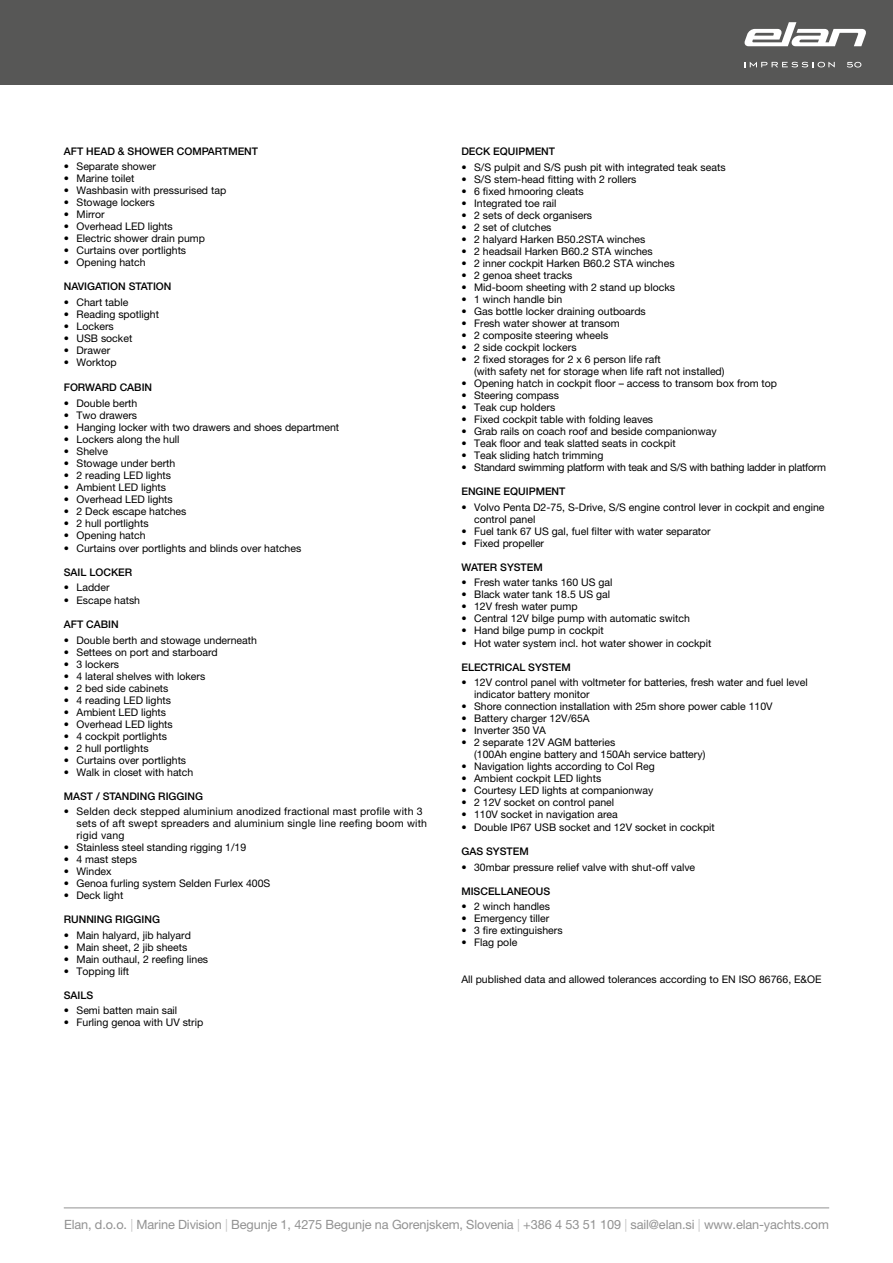
<style>
.page{position:relative;width:893px;height:1263px;background:#fff}
.page>*{position:absolute;margin:0;border:0;box-sizing:border-box;transform-origin:0 0}
.t1{font:12.75px "Helvetica Neue LT Pro";letter-spacing:-.01em;color:#929292}
.t2{font:10.5px/12px "Helvetica Neue LT Pro";color:#000}
.t3{font:500 10.5px "Helvetica Neue LT Pro";color:#000}
.t4{font:10.5px/12px "Helvetica Neue LT Pro";letter-spacing:.02em;color:#000}
.t5{font:10.5px "Helvetica Neue LT Pro";letter-spacing:-.02em;color:#000}
.s1{color:#c6c6c6}
</style>
<div class="page">
<hr style="left:64px;top:1207px;width:765px;height:1px;background:#929292">
<div style="left:0;top:0;width:893px;height:85px;background:#575756"></div>
<svg style="left:744px;top:22px;width:122px;height:24px"></svg>
<svg style="left:744px;top:62px;width:91px;height:5px"></svg>
<svg style="left:847px;top:62px;width:14px;height:6px"></svg>
<p class="t3" style="left:64px;top:145px;width:196px">AFT HEAD &amp; SHOWER COMPARTMENT</p>
<p class="t2" style="left:64px;top:161px;width:94px">• Separate shower</p>
<p class="t2" style="left:64px;top:173px;width:72px">• Marine toilet</p>
<p class="t2" style="left:64px;top:185px;width:164px">• Washbasin with pressurised tap</p>
<p class="t2" style="left:64px;top:197px;width:92px">• Stowage lockers</p>
<p class="t2" style="left:64px;top:209px;width:42px">• Mirror</p>
<p class="t2" style="left:64px;top:221px;width:111px">• Overhead LED lights</p>
<p class="t2" style="left:64px;top:233px;width:143px">• Electric shower drain pump</p>
<p class="t2" style="left:64px;top:245px;width:124px">• Curtains over portlights</p>
<p class="t2" style="left:64px;top:257px;width:83px">• Opening hatch</p>
<p class="t3" style="left:64px;top:280px;width:109px">NAVIGATION STATION</p>
<p class="t2" style="left:64px;top:296px;width:66px">• Chart table</p>
<p class="t2" style="left:64px;top:308px;width:97px">• Reading spotlight</p>
<p class="t2" style="left:64px;top:320px;width:52px">• Lockers</p>
<p class="t2" style="left:64px;top:332px;width:70px">• USB socket</p>
<p class="t2" style="left:64px;top:344px;width:48px">• Drawer</p>
<p class="t2" style="left:64px;top:356px;width:55px">• Worktop</p>
<p class="t3" style="left:64px;top:381px;width:90px">FORWARD CABIN</p>
<p class="t2" style="left:64px;top:397px;width:75px">• Double berth</p>
<p class="t2" style="left:64px;top:409px;width:75px">• Two drawers</p>
<p class="t2" style="left:64px;top:421px;width:277px">• Hanging locker with two drawers and shoes department</p>
<p class="t2" style="left:64px;top:433px;width:117px">• Lockers along the hull</p>
<p class="t2" style="left:64px;top:445px;width:46px">• Shelve</p>
<p class="t2" style="left:64px;top:457px;width:113px">• Stowage under berth</p>
<p class="t2" style="left:64px;top:469px;width:109px">• 2 reading LED lights</p>
<p class="t2" style="left:64px;top:481px;width:104px">• Ambient LED lights</p>
<p class="t2" style="left:64px;top:493px;width:111px">• Overhead LED lights</p>
<p class="t2" style="left:64px;top:505px;width:124px">• 2 Deck escape hatches</p>
<p class="t2" style="left:64px;top:517px;width:86px">• 2 hull portlights</p>
<p class="t2" style="left:64px;top:529px;width:83px">• Opening hatch</p>
<p class="t2" style="left:64px;top:542px;width:239px">• Curtains over portlights and blinds over hatches</p>
<p class="t3" style="left:64px;top:566px;width:70px">SAIL LOCKER</p>
<p class="t2" style="left:64px;top:581px;width:47px">• Ladder</p>
<p class="t2" style="left:64px;top:594px;width:78px">• Escape hatsh</p>
<p class="t3" style="left:64px;top:618px;width:56px">AFT CABIN</p>
<p class="t2" style="left:64px;top:634px;width:195px">• Double berth and stowage underneath</p>
<p class="t2" style="left:64px;top:646px;width:155px">• Settees on port and starboard</p>
<p class="t2" style="left:64px;top:658px;width:57px">• 3 lockers</p>
<p class="t2" style="left:64px;top:670px;width:143px">• 4 lateral shelves with lokers</p>
<p class="t2" style="left:64px;top:682px;width:106px">• 2 bed side cabinets</p>
<p class="t2" style="left:64px;top:694px;width:109px">• 4 reading LED lights</p>
<p class="t2" style="left:64px;top:706px;width:104px">• Ambient LED lights</p>
<p class="t2" style="left:64px;top:718px;width:111px">• Overhead LED lights</p>
<p class="t2" style="left:64px;top:730px;width:105px">• 4 cockpit portlights</p>
<p class="t2" style="left:64px;top:742px;width:86px">• 2 hull portlights</p>
<p class="t2" style="left:64px;top:754px;width:124px">• Curtains over portlights</p>
<p class="t2" style="left:64px;top:766px;width:131px">• Walk in closet with hatch</p>
<p class="t3" style="left:64px;top:790px;width:141px">MAST / STANDING RIGGING</p>
<p class="t4" style="left:77px;top:805px;width:352px;text-indent:-13px">• Selden deck stepped aluminium anodized fractional mast profile with 3 sets of aft swept spreaders and aluminium single line reefing boom with rigid vang</p>
<p class="t2" style="left:64px;top:841px;width:184px">• Stainless steel standing rigging 1/19</p>
<p class="t2" style="left:64px;top:853px;width:75px">• 4 mast steps</p>
<p class="t2" style="left:64px;top:865px;width:49px">• Windex</p>
<p class="t2" style="left:64px;top:877px;width:208px">• Genoa furling system Selden Furlex 400S</p>
<p class="t2" style="left:64px;top:889px;width:61px">• Deck light</p>
<p class="t3" style="left:64px;top:913px;width:98px">RUNNING RIGGING</p>
<p class="t2" style="left:64px;top:929px;width:129px">• Main halyard, jib halyard</p>
<p class="t2" style="left:64px;top:941px;width:125px">• Main sheet, 2 jib sheets</p>
<p class="t2" style="left:64px;top:953px;width:146px">• Main outhaul, 2 reefing lines</p>
<p class="t2" style="left:64px;top:965px;width:67px">• Topping lift</p>
<p class="t3" style="left:64px;top:989px;width:31px">SAILS</p>
<p class="t2" style="left:64px;top:1004px;width:115px">• Semi batten main sail</p>
<p class="t2" style="left:64px;top:1016px;width:141px">• Furling genoa with UV strip</p>
<p class="t3" style="left:461px;top:145px;width:95px">DECK EQUIPMENT</p>
<p class="t2" style="left:461px;top:161px;width:266px">• S/S pulpit and S/S push pit with integrated teak seats</p>
<p class="t2" style="left:461px;top:173px;width:177px">• S/S stem-head fitting with 2 rollers</p>
<p class="t2" style="left:461px;top:185px;width:124px">• 6 fixed hmooring cleats</p>
<p class="t2" style="left:461px;top:197px;width:97px">• Integrated toe rail</p>
<p class="t2" style="left:461px;top:209px;width:132px">• 2 sets of deck organisers</p>
<p class="t2" style="left:461px;top:221px;width:92px">• 2 set of clutches</p>
<p class="t2" style="left:461px;top:233px;width:186px">• 2 halyard Harken B50.2STA winches</p>
<p class="t2" style="left:461px;top:245px;width:193px">• 2 headsail Harken B60.2 STA winches</p>
<p class="t2" style="left:461px;top:257px;width:215px">• 2 inner cockpit Harken B60.2 STA winches</p>
<p class="t2" style="left:461px;top:269px;width:112px">• 2 genoa sheet tracks</p>
<p class="t2" style="left:461px;top:281px;width:215px">• Mid-boom sheeting with 2 stand up blocks</p>
<p class="t2" style="left:461px;top:293px;width:102px">• 1 winch handle bin</p>
<p class="t2" style="left:461px;top:305px;width:186px">• Gas bottle locker draining outboards</p>
<p class="t2" style="left:461px;top:317px;width:160px">• Fresh water shower at transom</p>
<p class="t2" style="left:461px;top:329px;width:148px">• 2 composite steering wheels</p>
<p class="t2" style="left:461px;top:341px;width:117px">• 2 side cockpit lockers</p>
<p class="t2" style="left:474px;top:353px;width:252px;text-indent:-13px">• 2 fixed storages for 2 x 6 person life raft<br>(with safety net for storage when life raft not installed)</p>
<p class="t2" style="left:461px;top:377px;width:317px">• Opening hatch in cockpit floor – access to transom box from top</p>
<p class="t2" style="left:461px;top:389px;width:99px">• Steering compass</p>
<p class="t2" style="left:461px;top:401px;width:95px">• Teak cup holders</p>
<p class="t2" style="left:461px;top:413px;width:193px">• Fixed cockpit table with folding leaves</p>
<p class="t2" style="left:461px;top:425px;width:257px">• Grab rails on coach roof and beside companionway</p>
<p class="t2" style="left:461px;top:437px;width:216px">• Teak floor and teak slatted seats in cockpit</p>
<p class="t2" style="left:461px;top:449px;width:144px">• Teak sliding hatch trimming</p>
<p class="t5" style="left:461px;top:461px;width:366px">• Standard swimming platform with teak and S/S with bathing ladder in platform</p>
<p class="t3" style="left:461px;top:485px;width:106px">ENGINE EQUIPMENT</p>
<p class="t2" style="left:474px;top:501px;width:352px;text-indent:-13px">• Volvo Penta D2-75, S-Drive, S/S engine control lever in cockpit and engine control panel</p>
<p class="t2" style="left:461px;top:525px;width:251px">• Fuel tank 67 US gal, fuel filter with water separator</p>
<p class="t2" style="left:461px;top:537px;width:84px">• Fixed propeller</p>
<p class="t3" style="left:461px;top:561px;width:83px">WATER SYSTEM</p>
<p class="t2" style="left:461px;top:576px;width:153px">• Fresh water tanks 160 US gal</p>
<p class="t2" style="left:461px;top:588px;width:150px">• Black water tank 18.5 US gal</p>
<p class="t2" style="left:461px;top:600px;width:118px">• 12V fresh water pump</p>
<p class="t2" style="left:461px;top:612px;width:230px">• Central 12V bilge pump with automatic switch</p>
<p class="t2" style="left:461px;top:624px;width:144px">• Hand bilge pump in cockpit</p>
<p class="t2" style="left:461px;top:637px;width:251px">• Hot water system incl. hot water shower in cockpit</p>
<p class="t3" style="left:461px;top:661px;width:111px">ELECTRICAL SYSTEM</p>
<p class="t2" style="left:474px;top:676px;width:335px;text-indent:-13px">• 12V control panel with voltmeter for batteries, fresh water and fuel level indicator battery monitor</p>
<p class="t2" style="left:461px;top:700px;width:313px">• Shore connection installation with 25m shore power cable 110V</p>
<p class="t2" style="left:461px;top:712px;width:130px">• Battery charger 12V/65A</p>
<p class="t2" style="left:461px;top:724px;width:86px">• Inverter 350 VA</p>
<p class="t2" style="left:474px;top:736px;width:233px;text-indent:-13px">• 2 separate 12V AGM batteries<br>(100Ah engine battery and 150Ah service battery)</p>
<p class="t2" style="left:461px;top:760px;width:195px">• Navigation lights according to Col Reg</p>
<p class="t2" style="left:461px;top:772px;width:141px">• Ambient cockpit LED lights</p>
<p class="t2" style="left:461px;top:784px;width:193px">• Courtesy LED lights at companionway</p>
<p class="t2" style="left:461px;top:796px;width:154px">• 2 12V socket on control panel</p>
<p class="t2" style="left:461px;top:808px;width:158px">• 110V socket in navigation area</p>
<p class="t2" style="left:461px;top:821px;width:255px">• Double IP67 USB socket and 12V socket in cockpit</p>
<p class="t3" style="left:461px;top:845px;width:69px">GAS SYSTEM</p>
<p class="t2" style="left:461px;top:861px;width:235px">• 30mbar pressure relief valve with shut-off valve</p>
<p class="t3" style="left:461px;top:884px;width:90px">MISCELLANEOUS</p>
<p class="t2" style="left:461px;top:900px;width:90px">• 2 winch handles</p>
<p class="t2" style="left:461px;top:912px;width:90px">• Emergency tiller</p>
<p class="t2" style="left:461px;top:924px;width:103px">• 3 fire extinguishers</p>
<p class="t2" style="left:461px;top:936px;width:57px">• Flag pole</p>
<p class="t2" style="left:461px;top:973px;width:362px">All published data and allowed tolerances according to EN ISO 86766, E&amp;OE</p>
<p class="t1" style="left:64px;top:1217px;width:766px">Elan, d.o.o. <span class="s1">|</span> Marine Division <span class="s1">|</span> Begunje 1, 4275 Begunje na Gorenjskem, Slovenia <span class="s1">|</span> +386 4 53 51 109 <span class="s1">|</span> sail@elan.si <span class="s1">|</span> www.elan-yachts.com</p>
</div>
